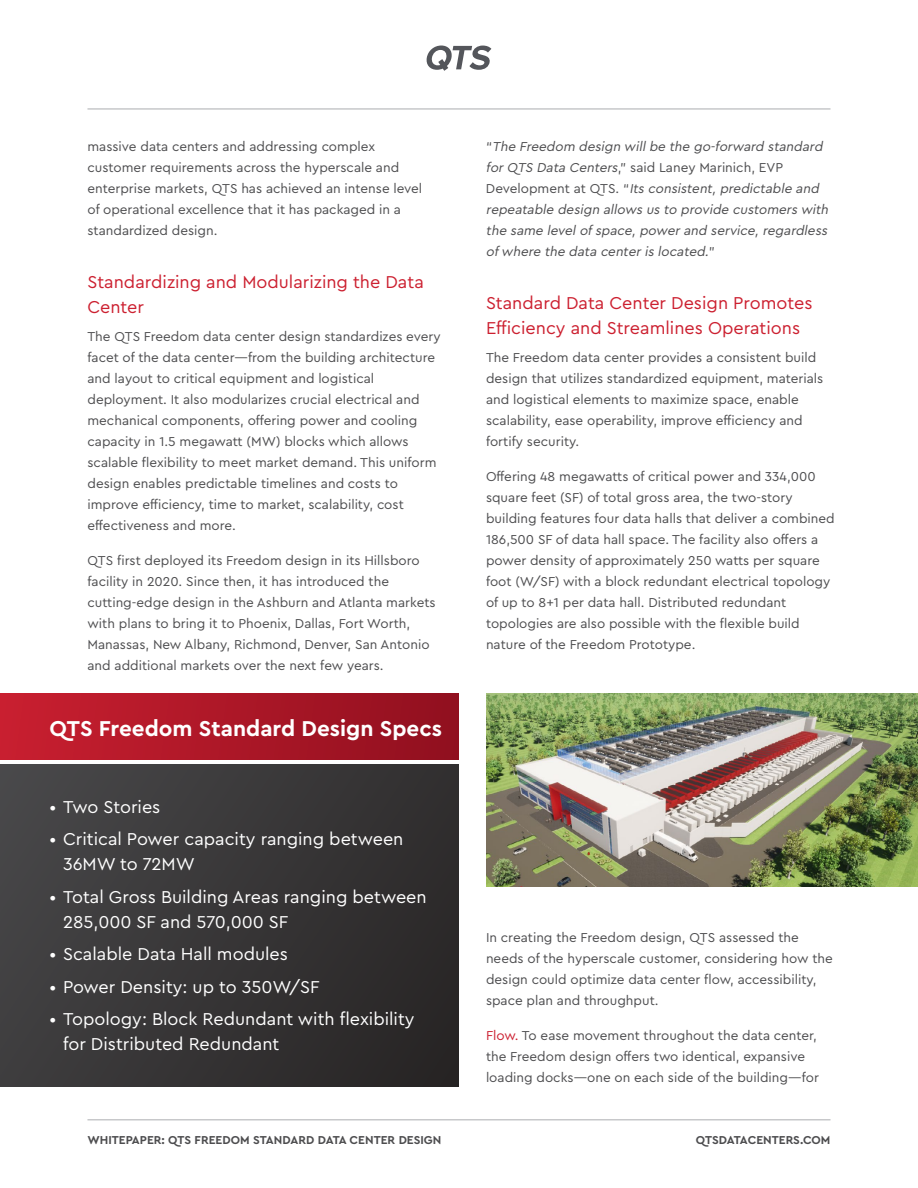
<style>
.page{position:relative;width:918px;height:1188px;background:#fff}
.page>*{position:absolute;margin:0;border:0;box-sizing:border-box;transform-origin:0 0}
.t1{font:700 22.5px "Cera Pro";color:#fff}
.t2{font:18px/25.5px "Cera Pro";color:#fff}
.t3{font:18px/25.5px "Cera Pro";color:#cc2030}
.t4{font:13.5px/21px "Cera Pro";color:#4d4d4f}
.t5{font:italic 13.5px/21px "Cera Pro";color:#4d4d4f}
.t6{font:700 12px "Cera Pro";color:#4d4d4f}
.s1{font-style:normal}
.s2{color:#cc2031}
</style>
<div class="page">
<hr style="left:87px;top:108px;width:744px;height:2px;background:#c7c8ca">
<hr style="left:87px;top:1119px;width:744px;height:1px;background:#c7c8ca">
<svg style="left:426px;top:46px;width:65px;height:25px"></svg>
<div style="left:0;top:765px;width:459px;height:322px;background:linear-gradient(to right,#444345,#2b2929)"></div>
<div style="left:0;top:694px;width:459px;height:66px;background:linear-gradient(to right,#c91f30,#900f1f)"></div>
<img style="left:486px;top:694px;width:432px;height:192px">
<p class="t4" style="left:87px;top:136px;width:336px">massive data centers and addressing complex customer requirements across the hyperscale and enterprise markets, QTS has achieved an intense level of operational excellence that it has packaged in a standardized design.</p>
<h2 class="t3" style="left:87px;top:268px;width:338px">Standardizing and Modularizing the Data<br>Center</h2>
<p class="t4" style="left:87px;top:325px;width:355px">The QTS Freedom data center design standardizes every facet of the data center—from the building architecture and layout to critical equipment and logistical deployment. It also modularizes crucial electrical and mechanical components, offering power and cooling capacity in 1.5 megawatt (MW) blocks which allows scalable flexibility to meet market demand. This uniform design enables predictable timelines and costs to improve efficiency, time to market, scalability, cost effectiveness and more.</p>
<p class="t4" style="left:87px;top:549px;width:350px">QTS first deployed its Freedom design in its Hillsboro facility in 2020. Since then, it has introduced the cutting-edge design in the Ashburn and Atlanta markets with plans to bring it to Phoenix, Dallas, Fort Worth, Manassas, New Albany, Richmond, Denver, San Antonio and additional markets over the next few years.</p>
<h1 class="t1" style="left:50px;top:713px;width:394px">QTS Freedom Standard Design Specs</h1>
<h2 class="t2" style="left:50px;top:793px;width:112px">• Two Stories</h2>
<h2 class="t2" style="left:63px;top:825px;width:342px;text-indent:-14px">• Critical Power capacity ranging between<br>36MW to 72MW</h2>
<h2 class="t2" style="left:63px;top:883px;width:365px;text-indent:-14px">• Total Gross Building Areas ranging between<br>285,000 SF and 570,000 SF</h2>
<h2 class="t2" style="left:50px;top:941px;width:240px">• Scalable Data Hall modules</h2>
<h2 class="t2" style="left:50px;top:973px;width:272px">• Power Density: up to 350W/SF</h2>
<h2 class="t2" style="left:63px;top:1005px;width:353px;text-indent:-14px">• Topology: Block Redundant with flexibility for Distributed Redundant</h2>
<p class="t5" style="left:486px;top:136px;width:347px"><span class="s1">“</span> The Freedom design will be the go-forward standard for QTS Data Centers<span class="s1">,” said Laney Marinich, EVP<br>D eve l o p m e n t a t QTS . “</span> Its consistent, predictable and repeatable design allows us to provide customers with the same level ofspace, power and service, regardless ofwhere the data center is located.<span class="s1">”</span></p>
<h2 class="t3" style="left:486px;top:289px;width:328px">Standard Data Center Design Promotes<br>Efficiency and Streamlines Operations</h2>
<p class="t4" style="left:486px;top:346px;width:339px">The Freedom data center provides a consistent build design that utilizes standardized equipment, materials and logistical elements to maximize space, enable scalability, ease operability, improve efficiency and fortify security.</p>
<p class="t4" style="left:486px;top:465px;width:350px">Offering 48 megawatts of critical power and 334,000 square feet (SF) of total gross area, the two-story building features four data halls that deliver a combined 186,500 SF of data hall space. The facility also offers a power density of approximately 250 watts per square foot (W/SF) with a block redundant electrical topology of up to 8+1 per data hall. Distributed redundant topologies are also possible with the flexible build nature of the Freedom Prototype.</p>
<p class="t4" style="left:486px;top:927px;width:348px">In creating the Freedom design, QTS assessed the needs of the hyperscale customer, considering how the design could optimize data center flow, accessibility, space plan and throughput.</p>
<p class="t4" style="left:486px;top:1024px;width:334px"><span class="s2">Flow.</span> To ease movement throughout the data center, the Freedom design offers two identical, expansive loading docks—one on each side of the building—for</p>
<p class="t6" style="left:87px;top:1132px;width:356px">WHITEPAPER: QTS FREEDOM STANDARD DATA CENTER DESIGN</p>
<p class="t6" style="left:696px;top:1132px;width:136px">QTSDATACENTERS.COM</p>
</div>
